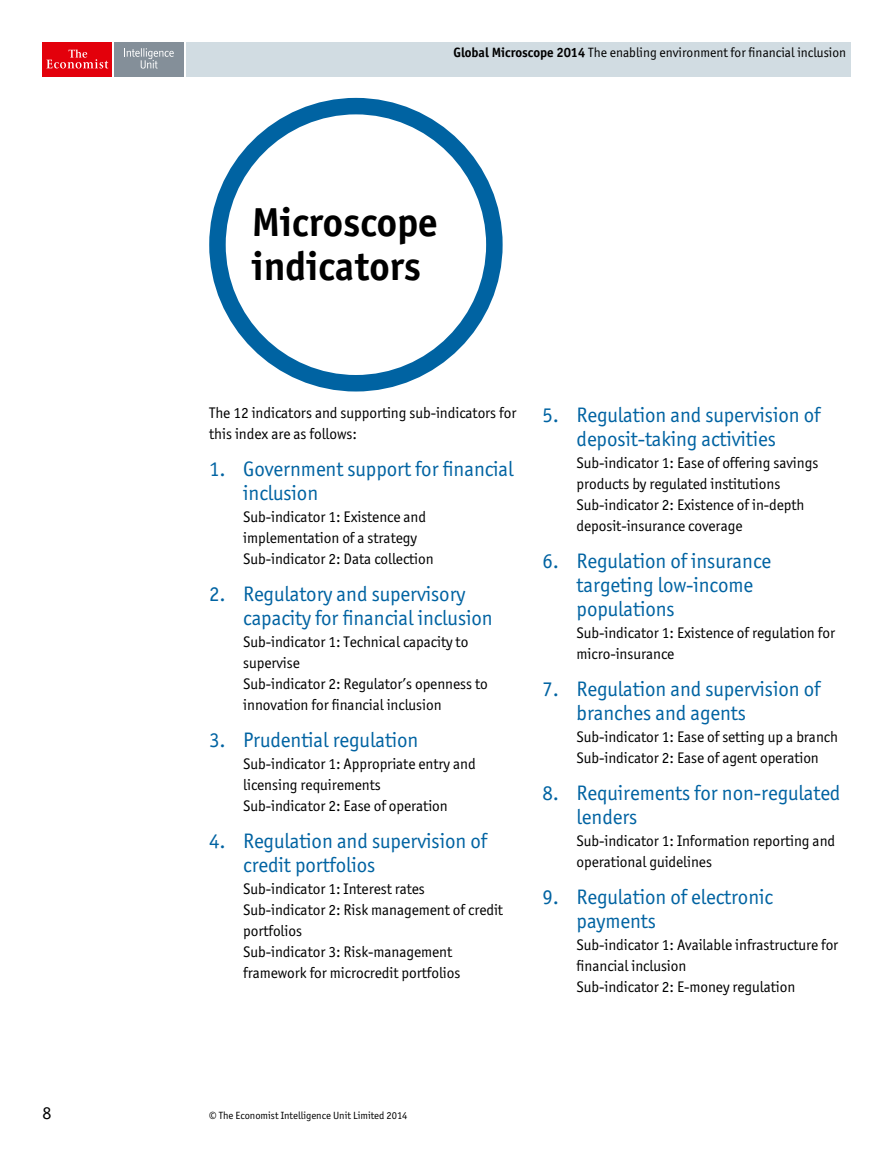
<style>
.page{position:relative;width:893px;height:1149px;background:#fff}
.page>*{position:absolute;margin:0;border:0;box-sizing:border-box;transform-origin:0 0}
.HEADING_WHITE{font:700 40.5px/43.5px "Officina San ITC";color:#000}
.H2_Crosshead_1_line{font:21px/24px "Officina San ITC";letter-spacing:-.005em;color:#0063a2}
.t1{font:18px "Officina San ITC";color:#000}
.BODY_FULL_OUT{font:15.3px/21px "Officina San ITC";letter-spacing:-.005em;color:#000}
.t2{font:13.5px "Officina San ITC";color:#000}
.t3{font:10.5px "Officina San ITC";color:#000}
.s1{font-weight:700}
</style>
<div class="page">
<div style="left:43px;top:43px;width:69px;height:34px;background:#e3000b"></div>
<svg style="left:46px;top:49px;width:62px;height:19px"></svg>
<div style="left:114px;top:43px;width:70px;height:34px;background:#848f99"></div>
<svg style="left:124px;top:48px;width:50px;height:21px"></svg>
<div style="left:186px;top:43px;width:664px;height:34px;background:#d1dce2"></div>
<div style="left:209px;top:98px;width:294px;height:293px;border:16px solid #0063a2;border-radius:50%"></div>
<p class="t2" style="left:454px;top:45px;width:394px"><span class="s1">Global Microscope 2014</span> The enabling environment for financial inclusion</p>
<p class="HEADING_WHITE" style="left:252px;top:200px;width:187px">Microscope indicators</p>
<p class="BODY_FULL_OUT" style="left:209px;top:402px;width:309px">The 12 indicators and supporting sub-indicators for this index are as follows:</p>
<p class="H2_Crosshead_1_line" style="left:243px;top:456px;width:272px;text-indent:-34px">1. Government support for financial inclusion</p>
<p class="BODY_FULL_OUT" style="left:243px;top:506px;width:184px">Sub-indicator 1: Existence and implementation of a strategy</p>
<p class="BODY_FULL_OUT" style="left:243px;top:548px;width:192px">Sub-indicator 2: Data collection</p>
<p class="H2_Crosshead_1_line" style="left:243px;top:581px;width:251px;text-indent:-34px">2. Regulatory and supervisory capacity for financial inclusion</p>
<p class="BODY_FULL_OUT" style="left:243px;top:631px;width:227px">Sub-indicator 1: Technical capacity to supervise</p>
<p class="BODY_FULL_OUT" style="left:243px;top:673px;width:246px">Sub-indicator 2: Regulator’s openness to innovation for financial inclusion</p>
<p class="H2_Crosshead_1_line" style="left:209px;top:727px;width:211px">3. Prudential regulation</p>
<p class="BODY_FULL_OUT" style="left:243px;top:752px;width:234px">Sub-indicator 1: Appropriate entry and licensing requirements</p>
<p class="BODY_FULL_OUT" style="left:243px;top:794px;width:206px">Sub-indicator 2: Ease of operation</p>
<p class="H2_Crosshead_1_line" style="left:243px;top:828px;width:245px;text-indent:-34px">4. Regulation and supervision of credit portfolios</p>
<p class="BODY_FULL_OUT" style="left:243px;top:877px;width:183px">Sub-indicator 1: Interest rates</p>
<p class="BODY_FULL_OUT" style="left:243px;top:898px;width:261px">Sub-indicator 2: Risk management of credit portfolios</p>
<p class="BODY_FULL_OUT" style="left:243px;top:940px;width:219px">Sub-indicator 3: Risk-management framework for microcredit portfolios</p>
<p class="H2_Crosshead_1_line" style="left:543px;top:403px;width:279px;text-align:center">5. Regulation and supervision of deposit-taking activities</p>
<p class="BODY_FULL_OUT" style="left:577px;top:452px;width:243px">Sub-indicator 1: Ease of offering savings products by regulated institutions</p>
<p class="BODY_FULL_OUT" style="left:577px;top:494px;width:229px">Sub-indicator 2: Existence of in-depth deposit-insurance coverage</p>
<p class="H2_Crosshead_1_line" style="left:577px;top:549px;width:196px;text-indent:-34px">6. Regulation of insurance targeting low-income populations</p>
<p class="BODY_FULL_OUT" style="left:577px;top:622px;width:260px">Sub-indicator 1: Existence of regulation for micro-insurance</p>
<p class="H2_Crosshead_1_line" style="left:577px;top:676px;width:245px;text-indent:-34px">7. Regulation and supervision of branches and agents</p>
<p class="BODY_FULL_OUT" style="left:577px;top:726px;width:263px">Sub-indicator 1: Ease of setting up a branch</p>
<p class="BODY_FULL_OUT" style="left:577px;top:747px;width:244px">Sub-indicator 2: Ease of agent operation</p>
<p class="H2_Crosshead_1_line" style="left:577px;top:780px;width:265px;text-indent:-34px">8. Requirements for non-regulated lenders</p>
<p class="BODY_FULL_OUT" style="left:577px;top:830px;width:260px">Sub-indicator 1: Information reporting and operational guidelines</p>
<p class="H2_Crosshead_1_line" style="left:577px;top:884px;width:198px;text-indent:-34px">9. Regulation of electronic payments</p>
<p class="BODY_FULL_OUT" style="left:577px;top:934px;width:263px">Sub-indicator 1: Available infrastructure for financial inclusion</p>
<p class="BODY_FULL_OUT" style="left:577px;top:976px;width:220px">Sub-indicator 2: E-money regulation</p>
<p class="t1" style="left:43px;top:1101px;width:10px">8</p>
<p class="t3" style="left:209px;top:1108px;width:200px">© The Economist Intelligence Unit Limited 2014</p>
</div>
